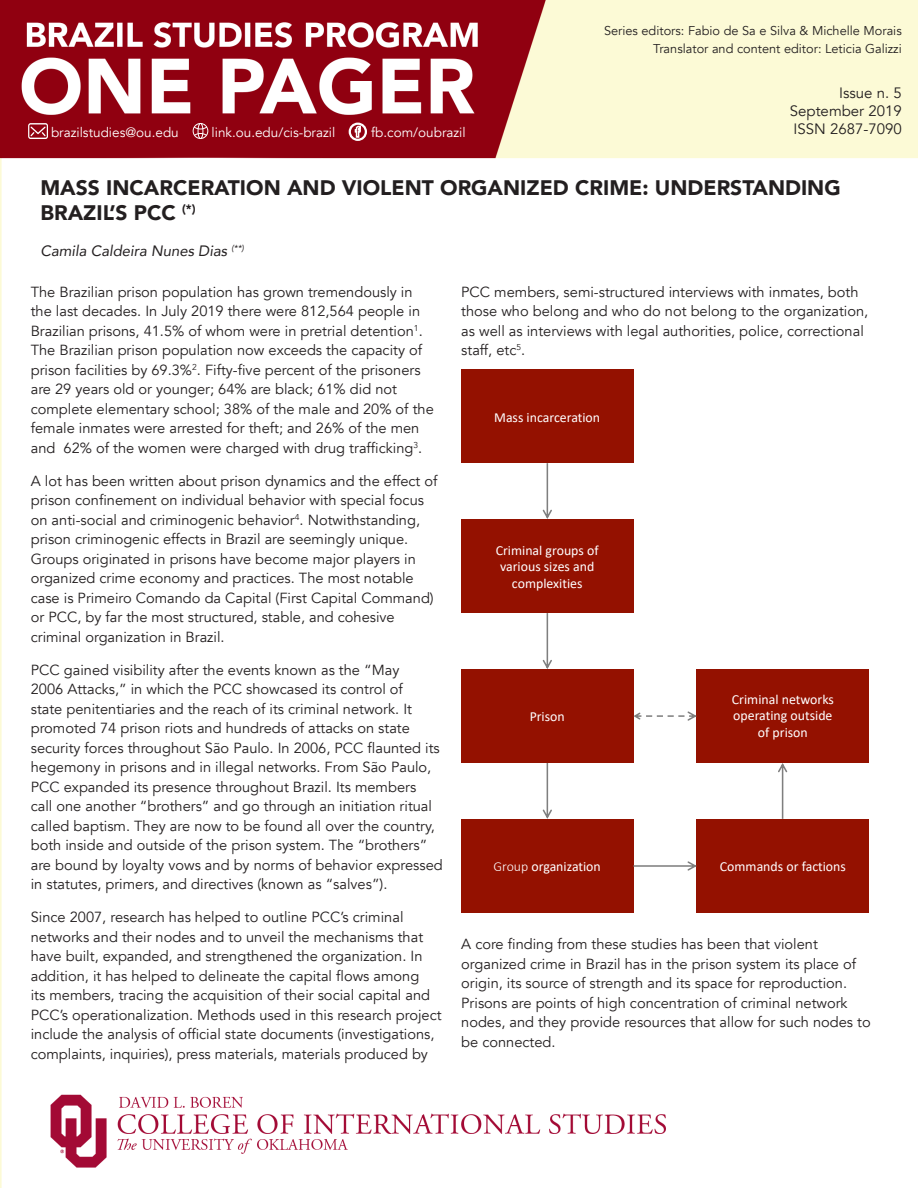
<style>
.page{position:relative;width:918px;height:1188px;background:#fff}
.page>*{position:absolute;margin:0;border:0;box-sizing:border-box;transform-origin:0 0}
.t1{font:900 21px/25.2px "Avenir";color:#231f20}
.t2{font:15px "Avenir";color:#231f20}
.t3{font:italic 15px "Avenir";color:#231f20}
.t4{font:14.7px/19.5px "Avenir";color:#231f20}
.t5{font:13.8px/16.5px "Calibri";color:#fff;text-align:center}
.t6{font:13.5px "Avenir";color:#fff}
.t7{font:12.75px "Avenir";color:#231f20}
.s1{font-weight:300}
</style>
<div class="page">
<img style="left:0;top:0;width:918px;height:1188px">
<div style="left:31px;top:282px;width:843px;height:792px;background:#fff"></div>
<svg style="left:193px;top:123px;width:15px;height:16px"></svg>
<svg style="left:28px;top:123px;width:20px;height:16px"></svg>
<div style="left:349px;top:123px;width:18px;height:18px;border:2px solid #fff;border-radius:8px"></div>
<svg style="left:354px;top:125px;width:8px;height:14px"></svg>
<div style="left:461px;top:369px;width:172px;height:94px;background:#941100"></div>
<div style="left:461px;top:669px;width:172px;height:94px;background:#941100"></div>
<div style="left:461px;top:819px;width:172px;height:93px;background:#941100"></div>
<div style="left:697px;top:819px;width:172px;height:93px;background:#941100"></div>
<div style="left:697px;top:669px;width:172px;height:94px;background:#941100"></div>
<svg style="left:543px;top:463px;width:9px;height:56px"></svg>
<svg style="left:543px;top:613px;width:9px;height:56px"></svg>
<svg style="left:543px;top:763px;width:9px;height:56px"></svg>
<svg style="left:633px;top:861px;width:64px;height:10px"></svg>
<svg style="left:778px;top:763px;width:9px;height:56px"></svg>
<svg style="left:633px;top:711px;width:64px;height:10px"></svg>
<div style="left:461px;top:519px;width:172px;height:94px;background:#941100"></div>
<p class="t6" style="left:51px;top:124px;width:129px">brazilstudies@ou.edu</p>
<p class="t6" style="left:212px;top:124px;width:125px">link.ou.edu/cis-brazil</p>
<p class="t6" style="left:371px;top:124px;width:96px">fb.com/oubrazil</p>
<p class="t7" style="left:604px;top:23px;width:299px">Series editors: Fabio de Sa e Silva &amp; Michelle Morais</p>
<p class="t7" style="left:653px;top:41px;width:250px">Translator and content editor: Leticia Galizzi</p>
<p class="t2" style="left:839px;top:84px;width:64px">Issue n. 5</p>
<p class="t2" style="left:790px;top:102px;width:113px">September 2019</p>
<p class="t2" style="left:794px;top:120px;width:110px">ISSN 2687-7090</p>
<p class="t1" style="left:40px;top:174px;width:802px">MASS INCARCERATION AND VIOLENT ORGANIZED CRIME: UNDERSTANDING<br>BRAZIL’S PCC <sup>(*)</sup></p>
<p class="t3" style="left:40px;top:241px;width:205px">Camila Caldeira Nunes Dias <sup>(**)</sup></p>
<p class="t4" style="left:31px;top:282px;width:405px">The Brazilian prison population has grown tremendously in the last decades. In July 2019 there were 812,564 people in Brazilian prisons, 41.5% of whom were in pretrial detention<sup>1</sup>.<br>The Brazilian prison population now exceeds the capacity of prison facilities by 69.3%<sup>2</sup>. Fifty-five percent of the prisoners are 29 years old or younger; 64% are black; 61% did not complete elementary school; 38% of the male and 20% of the female inmates were arrested for theft; and 26% of the men and 62% of the women were charged with drug trafficking<sup>3</sup>.</p>
<p class="t4" style="left:31px;top:471px;width:408px">A lot has been written about prison dynamics and the effect of prison confinement on individual behavior with special focus on anti-social and criminogenic behavior<sup>4</sup>. Notwithstanding, prison criminogenic effects in Brazil are seemingly unique.<br>Groups originated in prisons have become major players in organized crime economy and practices. The most notable case is Primeiro Comando da Capital (First Capital Command) or PCC, by far the most structured, stable, and cohesive criminal organization in Brazil.</p>
<p class="t4" style="left:31px;top:660px;width:414px">PCC gained visibility after the events known as the “May<br>2006 Attacks,” in which the PCC showcased its control of<br>state penitentiaries and the reach of its criminal network. It promoted 74 prison riots and hundreds of attacks on state security forces throughout São Paulo. In 2006, PCC flaunted its hegemony in prisons and in illegal networks. From São Paulo, PCC expanded its presence throughout Brazil. Its members<br>call one another “brothers” and go through an initiation ritual called baptism. They are now to be found all over the country, both inside and outside of the prison system. The “brothers” are bound by loyalty vows and by norms of behavior expressed in statutes, primers, and directives (known as “salves”).</p>
<p class="t4" style="left:31px;top:908px;width:412px">Since 2007, research has helped to outline PCC’s criminal networks and their nodes and to unveil the mechanisms that have built, expanded, and strengthened the organization. In addition, it has helped to delineate the capital flows among<br>its members, tracing the acquisition of their social capital and PCC’s operationalization. Methods used in this research project include the analysis of official state documents (investigations, complaints, inquiries), press materials, materials produced by</p>
<p class="t4" style="left:461px;top:282px;width:409px">PCC members, semi-structured interviews with inmates, both those who belong and who do not belong to the organization, as well as interviews with legal authorities, police, correctional staff, etc<sup>5</sup>.</p>
<p class="t5" style="left:494px;top:408px;width:107px">Mass incarceration</p>
<p class="t5" style="left:496px;top:541px;width:104px">Criminal groups of various sizes and complexities</p>
<p class="t5" style="left:530px;top:708px;width:37px">Prison</p>
<p class="t5" style="left:732px;top:691px;width:104px">Criminal networks operating outside of prison</p>
<p class="t5" style="left:494px;top:857px;width:109px"><span class="s1">Group</span> organization</p>
<p class="t5" style="left:720px;top:857px;width:128px">Commands or factions</p>
<p class="t4" style="left:461px;top:935px;width:411px">A core finding from these studies has been that violent organized crime in Brazil has in the prison system its place of origin, its source of strength and its space for reproduction.<br>Prisons are points of high concentration of criminal network nodes, and they provide resources that allow for such nodes to be connected.</p>
</div>
